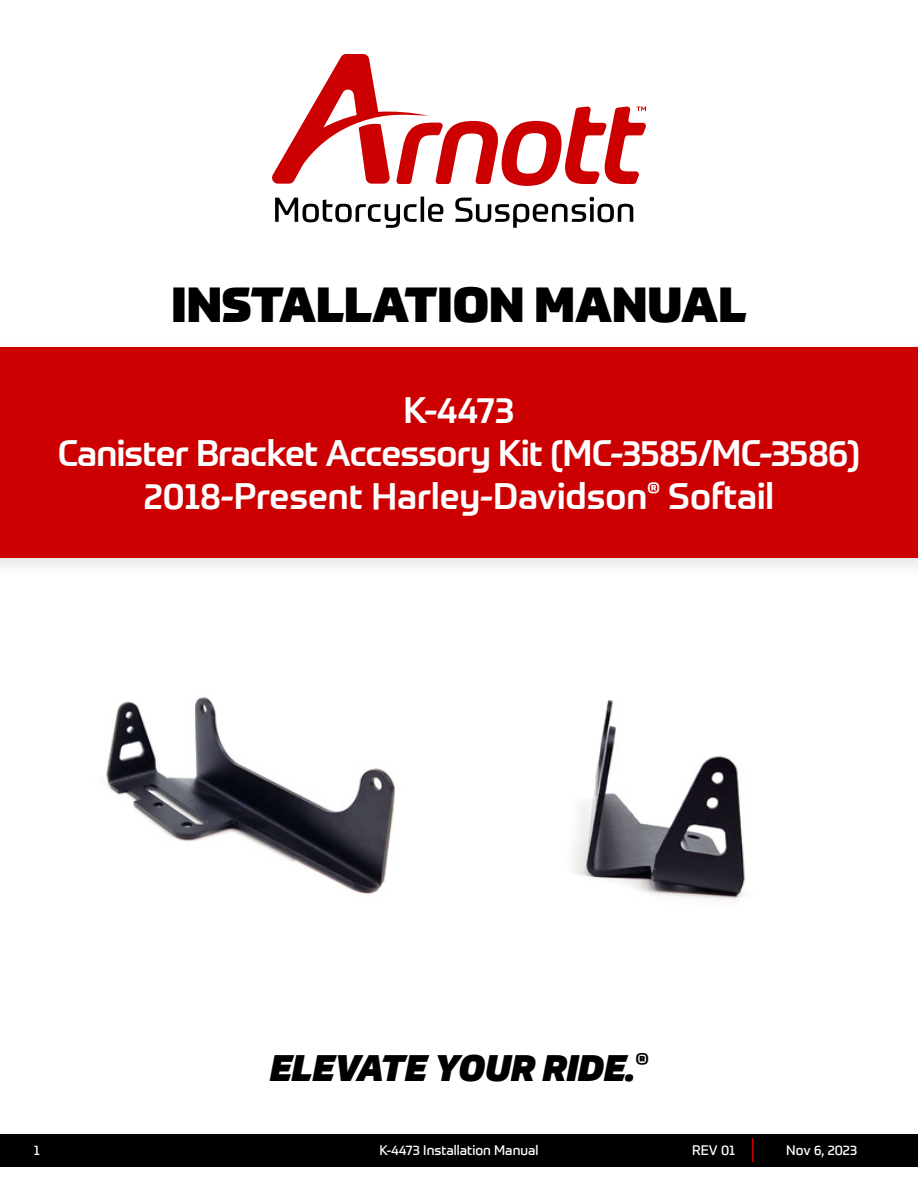
<style>
.page{position:relative;width:918px;height:1188px;background:#fff}
.page>*{position:absolute;margin:0;border:0;box-sizing:border-box;transform-origin:0 0}
.t1{font:900 48px "Prometo";color:#000}
.t2{font:500 36px/43.2px "Prometo";letter-spacing:-.02em;color:#fff;text-align:center}
.t3{font:italic 900 36px "Prometo";color:#000}
.t4{font:13.5px "Prometo";color:#fff}
</style>
<div class="page">
<div style="left:0;top:1134px;width:918px;height:32px;background:#000"></div>
<svg style="left:752px;top:1138px;width:1px;height:24px"></svg>
<img style="left:104px;top:696px;width:641px;height:204px">
<div style="left:0;top:339px;width:918px;height:240px;background:#000;opacity:.1"></div>
<div style="left:0;top:347px;width:918px;height:211px;background:#c00"></div>
<svg style="left:272px;top:54px;width:374px;height:132px"></svg>
<svg style="left:275px;top:197px;width:358px;height:31px"></svg>
<svg style="left:636px;top:107px;width:10px;height:4px"></svg>
<h1 class="t1" style="left:172px;top:274px;width:576px">INSTALLATION MANUAL</h1>
<p class="t2" style="left:58px;top:388px;width:804px">K-4473<br>Canister Bracket Accessory Kit (MC-3585/MC-3586)<br>2018-Present Harley-Davidson<sup>®</sup> Softail</p>
<p class="t3" style="left:270px;top:1045px;width:379px">ELEVATE YOUR RIDE.<sup>®</sup></p>
<p class="t4" style="left:34px;top:1142px;width:8px">1</p>
<p class="t4" style="left:375px;top:1142px;width:170px">XX-xxxx Insta lation Manual</p>
<p class="t4" style="left:380px;top:1142px;width:160px">K-4473 Installation Manual</p>
<p class="t4" style="left:692px;top:1142px;width:45px">REV 01</p>
<p class="t4" style="left:786px;top:1142px;width:72px">Nov 6, 2023</p>
</div>
